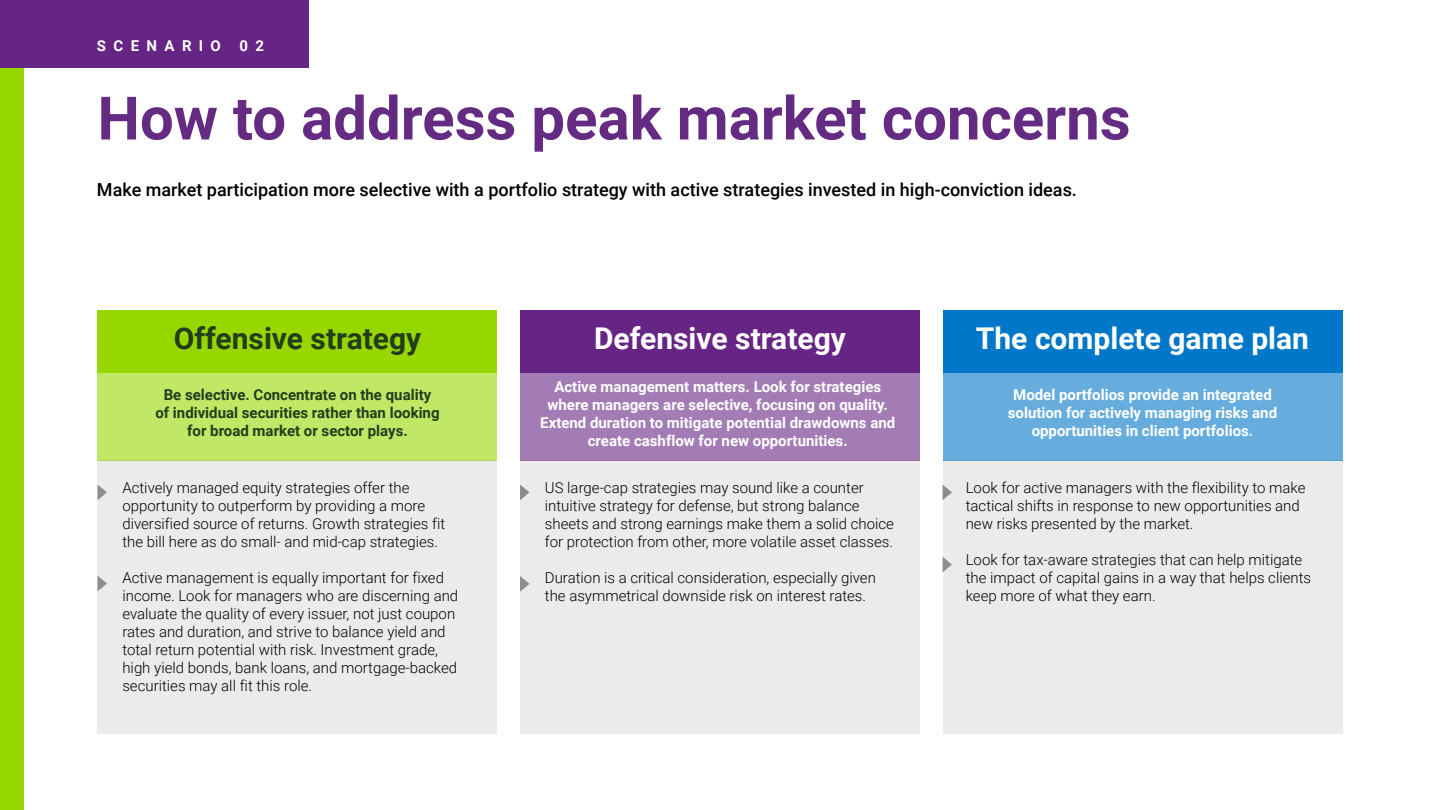
<style>
.page{position:relative;width:1440px;height:810px;background:#fff}
.page>*{position:absolute;margin:0;border:0;box-sizing:border-box;transform-origin:0 0}
.t1{font:700 60px "Roboto";color:#652b83}
.t2{font:700 30px "Roboto";color:#fff}
.t3{font:700 30px "Roboto";color:#233d1b}
.t4{font:500 18px "Roboto";color:#000101}
.t5{font:300 15px/18px "Roboto";color:#000101}
.t6{font:700 15px/18px "Roboto";color:#fff;text-align:center}
.t7{font:700 15px/18px "Roboto";color:#233d1b;text-align:center}
.t8{font:700 15px "Roboto";letter-spacing:.49em;color:#fff}
</style>
<div class="page">
<div style="left:0;top:0;width:24px;height:810px;background:#97d700"></div>
<div style="left:0;top:0;width:309px;height:68px;background:#662584"></div>
<div style="left:98px;top:310px;width:399px;height:62px;background:#97d700"></div>
<div style="left:520px;top:310px;width:400px;height:62px;background:#662584"></div>
<div style="left:943px;top:310px;width:399px;height:62px;background:#0077c8"></div>
<div style="left:98px;top:372px;width:399px;height:88px;background:#c0e766"></div>
<div style="left:943px;top:372px;width:399px;height:88px;background:#66adde"></div>
<div style="left:520px;top:372px;width:400px;height:88px;background:#a37cb5"></div>
<div style="left:98px;top:460px;width:399px;height:274px;background:#ebebeb"></div>
<div style="left:520px;top:460px;width:400px;height:274px;background:#ebebeb"></div>
<div style="left:943px;top:460px;width:399px;height:274px;background:#ebebeb"></div>
<svg style="left:98px;top:485px;width:9px;height:15px"></svg>
<svg style="left:520px;top:484px;width:10px;height:16px"></svg>
<svg style="left:943px;top:485px;width:9px;height:15px"></svg>
<svg style="left:98px;top:576px;width:9px;height:15px"></svg>
<svg style="left:520px;top:576px;width:10px;height:16px"></svg>
<svg style="left:943px;top:557px;width:9px;height:15px"></svg>
<p class="t8" style="left:97px;top:35px;width:169px">SCENARIO 02</p>
<h1 class="t1" style="left:98px;top:76px;width:1035px">How to address peak market concerns</h1>
<p class="t4" style="left:97px;top:177px;width:982px">Make market participation more selective with a portfolio strategy with active strategies invested in high-conviction ideas.</p>
<h2 class="t3" style="left:174px;top:317px;width:249px">Offensive strategy</h2>
<h2 class="t2" style="left:594px;top:317px;width:253px">Defensive strategy</h2>
<h2 class="t2" style="left:976px;top:317px;width:335px">The complete game plan</h2>
<p class="t7" style="left:155px;top:385px;width:286px">Be selective. Concentrate on the quality of individual securities rather than looking for broad market or sector plays.</p>
<p class="t6" style="left:1008px;top:385px;width:271px">Model portfolios provide an integrated solution for actively managing risks and opportunities in client portfolios.</p>
<p class="t6" style="left:540px;top:377px;width:356px">Active management matters. Look for strategies where managers are selective, focusing on quality.<br>Extend duration to mitigate potential drawdowns and create cashflow for new opportunities.</p>
<p class="t5" style="left:122px;top:478px;width:324px">Actively managed equity strategies offer the opportunity to outperform by providing a more diversified source of returns. Growth strategies fit the bill here as do small- and mid-cap strategies.</p>
<p class="t5" style="left:122px;top:568px;width:337px">Active management is equally important for fixed income. Look for managers who are discerning and evaluate the quality of every issuer, not just coupon rates and duration, and strive to balance yield and total return potential with risk. Investment grade, high yield bonds, bank loans, and mortgage-backed securities may all fit this role.</p>
<p class="t5" style="left:545px;top:478px;width:351px">US large-cap strategies may sound like a counter intuitive strategy for defense, but strong balance sheets and strong earnings make them a solid choice for protection from other, more volatile asset classes.</p>
<p class="t5" style="left:545px;top:568px;width:333px">Duration is a critical consideration, especially given the asymmetrical downside risk on interest rates.</p>
<p class="t5" style="left:966px;top:478px;width:341px">Look for active managers with the flexibility to make tactical shifts in response to new opportunities and new risks presented by the market.</p>
<p class="t5" style="left:966px;top:550px;width:347px">Look for tax-aware strategies that can help mitigate the impact of capital gains in a way that helps clients keep more of what they earn.</p>
</div>
